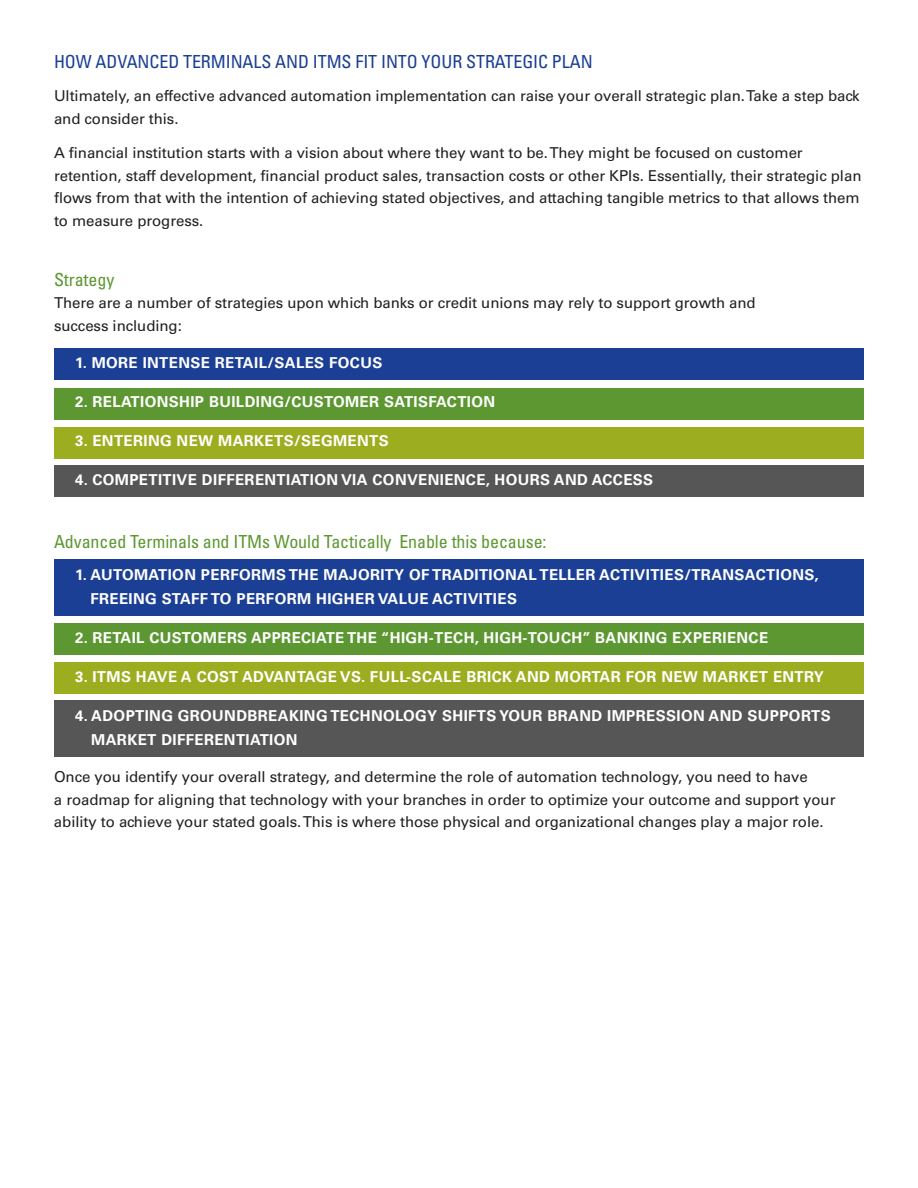
<style>
.page{position:relative;width:918px;height:1188px;background:#fff}
.page>*{position:absolute;margin:0;border:0;box-sizing:border-box;transform-origin:0 0}
.t1{font:condensed 18px "Univers";letter-spacing:-.005em;color:#5c9731}
.t2{font:condensed 18px "Univers";letter-spacing:-.005em;color:#1b3f94}
.t3{font:15px/22.5px "Univers";letter-spacing:-.005em;color:#231f20}
.t4{font:700 15px/24px "Univers";letter-spacing:.025em;color:#fff}
</style>
<div class="page">
<div style="left:54px;top:623px;width:810px;height:31px;background:#5c9731"></div>
<div style="left:54px;top:662px;width:810px;height:32px;background:#9dad20"></div>
<div style="left:54px;top:700px;width:810px;height:57px;background:#575657"></div>
<div style="left:54px;top:559px;width:810px;height:57px;background:#1b3f94"></div>
<div style="left:54px;top:388px;width:810px;height:32px;background:#5c9731"></div>
<div style="left:54px;top:428px;width:810px;height:31px;background:#9dad20"></div>
<div style="left:54px;top:465px;width:810px;height:32px;background:#575657"></div>
<div style="left:54px;top:348px;width:810px;height:32px;background:#1b3f94"></div>
<p class="t2" style="left:54px;top:51px;width:540px">HOW ADVANCED TERMINALS AND ITMS FIT INTO YOUR STRATEGIC PLAN</p>
<p class="t3" style="left:54px;top:85px;width:807px">Ultimately, an effective advanced automation implementation can raise your overall strategic plan. Take a step back and consider this.</p>
<p class="t3" style="left:54px;top:142px;width:809px">A financial institution starts with a vision about where they want to be. They might be focused on customer retention, staff development, financial product sales, transaction costs or other KPIs. Essentially, their strategic plan flows from that with the intention of achieving stated objectives, and attaching tangible metrics to that allows them to measure progress.</p>
<p class="t1" style="left:54px;top:268px;width:62px">Strategy</p>
<p class="t3" style="left:54px;top:292px;width:703px">There are a number of strategies upon which banks or credit unions may rely to support growth and success including:</p>
<p class="t4" style="left:75px;top:351px;width:309px">1. MORE INTENSE RETAIL/SALES FOCUS</p>
<p class="t4" style="left:75px;top:390px;width:422px">2. RELATIONSHIP BUILDING/CUSTOMER SATISFACTION</p>
<p class="t4" style="left:75px;top:429px;width:315px">3. ENTERING NEW MARKETS/SEGMENTS</p>
<p class="t4" style="left:75px;top:468px;width:580px">4. COMPETITIVE DIFFERENTIATION VIA CONVENIENCE, HOURS AND ACCESS</p>
<p class="t1" style="left:54px;top:531px;width:494px">Advanced Terminals and ITMs Would Tactically Enable this because:</p>
<p class="t4" style="left:90px;top:563px;width:730px;text-indent:-15px">1. AUTOMATION PERFORMS THE MAJORITY OF TRADITIONAL TELLER ACTIVITIES/TRANSACTIONS,<br>FREEING STAFF TO PERFORM HIGHER VALUE ACTIVITIES</p>
<p class="t4" style="left:75px;top:626px;width:695px">2. RETAIL CUSTOMERS APPRECIATE THE “HIGH-TECH, HIGH-TOUCH” BANKING EXPERIENCE</p>
<p class="t4" style="left:75px;top:665px;width:750px">3. ITMS HAVE A COST ADVANTAGE VS. FULL-SCALE BRICK AND MORTAR FOR NEW MARKET ENTRY</p>
<p class="t4" style="left:91px;top:704px;width:741px;text-indent:-16px">4. ADOPTING GROUNDBREAKING TECHNOLOGY SHIFTS YOUR BRAND IMPRESSION AND SUPPORTS<br>MARKET DIFFERENTIATION</p>
<p class="t3" style="left:54px;top:766px;width:783px">Once you identify your overall strategy, and determine the role of automation technology, you need to have<br>a roadmap for aligning that technology with your branches in order to optimize your outcome and support your ability to achieve your stated goals. This is where those physical and organizational changes play a major role.</p>
</div>
